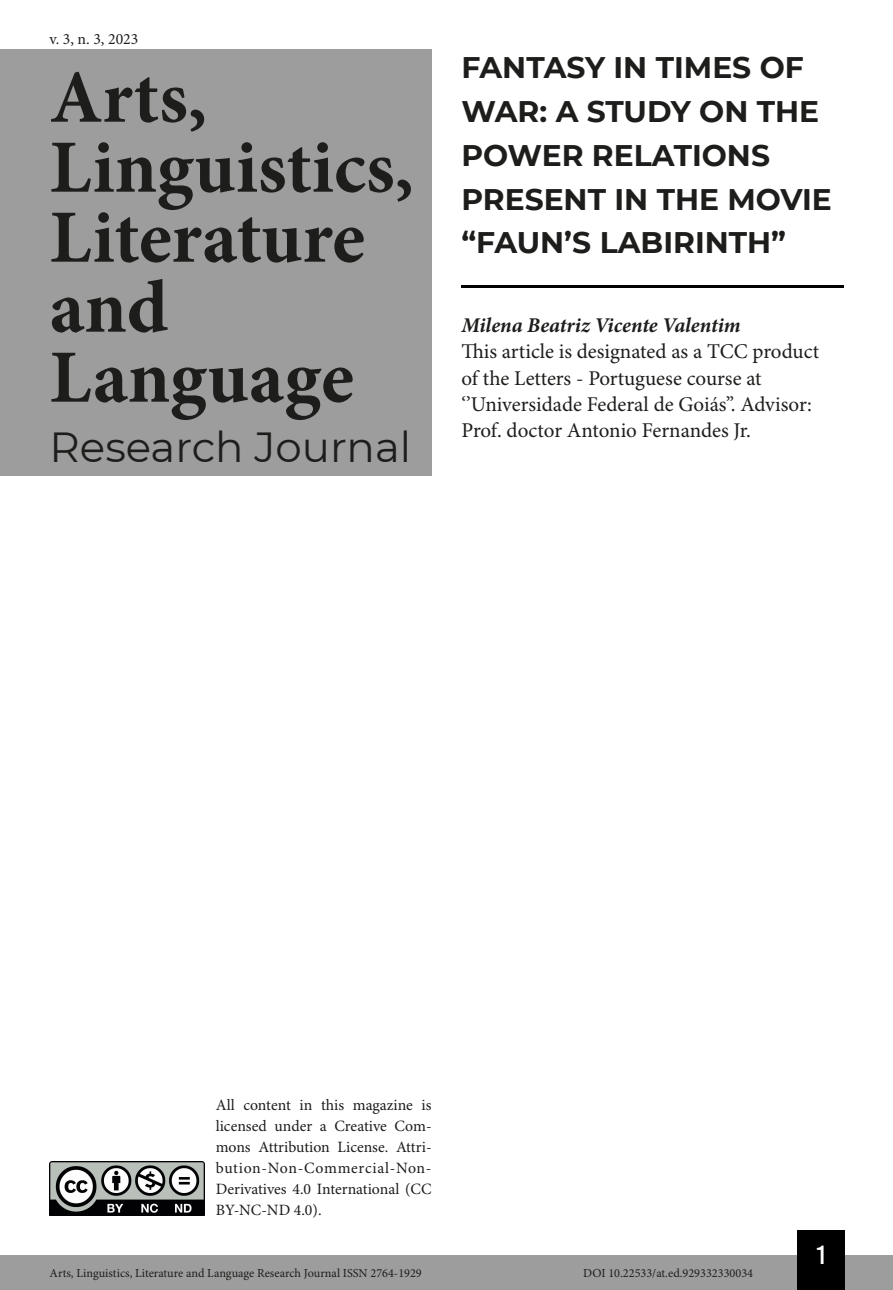
<style>
.page{position:relative;width:893px;height:1290px;background:#fff}
.page>*{position:absolute;margin:0;border:0;box-sizing:border-box;transform-origin:0 0}
.t1{font:700 75.25px/70px "Minion Pro";color:#1d1d1b}
.t2{font:42px "Montserrat";color:#1d1d1b}
.t3{font:700 29.75px/43.8px "Montserrat";color:#1d1d1b}
.t4{font:26.25px "Bebas Kai";color:#fff}
.t5{font:21px/26.2px "Minion Pro";color:#1d1d1b}
.t6{font:italic 700 21px "Minion Pro";color:#1d1d1b}
.t7{font:15.75px/21px "Minion Pro";color:#1d1d1b;text-align:justify}
.t8{font:12.25px "Minion Pro";color:#1d1d1b}
</style>
<div class="page">
<div style="left:0;top:1255px;width:893px;height:35px;background:#9d9d9d"></div>
<div style="left:797px;top:1230px;width:48px;height:60px;background:#000"></div>
<img style="left:50px;top:1161px;width:154px;height:54px">
<div style="left:0;top:50px;width:432px;height:426px;background:#9d9d9d"></div>
<hr style="left:461px;top:285px;width:382px;height:3px;background:#000">
<p class="t7" style="left:50px;top:29px;width:90px">v. 3, n. 3, 2023</p>
<h1 class="t1" style="left:50px;top:62px;width:366px">Arts,<br>Linguistics,<br>Literature and<br>Language</h1>
<h2 class="t2" style="left:50px;top:419px;width:363px">Research Journal</h2>
<h3 class="t3" style="left:461px;top:44px;width:372px">FANTASY IN TIMES OF<br>WAR: A STUDY ON THE<br>POWER RELATIONS<br>PRESENT IN THE MOVIE “FAUN’S LABIRINTH”</h3>
<h3 class="t6" style="left:461px;top:310px;width:281px">Milena Beatriz Vicente Valentim</h3>
<h3 class="t5" style="left:461px;top:339px;width:359px">This article is designated as a TCC product of the Letters - Portuguese course at ‘’Universidade Federal de Goiás’’. Advisor:<br>Prof. doctor Antonio Fernandes Jr.</h3>
<p class="t7" style="left:216px;top:1095px;width:217px">All content in this magazine is licensed under a Creative Com&shy;mons Attribution License. Attri&shy;bution-Non-Commercial-Non-Derivatives 4.0 International (CC BY-NC-ND 4.0).</p>
<h3 class="t4" style="left:817px;top:1241px;width:10px">1</h3>
<p class="t8" style="left:50px;top:1266px;width:374px">Arts, Linguistics, Literature and Language Research Journal ISSN 2764-1929</p>
<p class="t8" style="left:583px;top:1266px;width:171px">DOI 10.22533/at.ed.929332330034</p>
</div>
